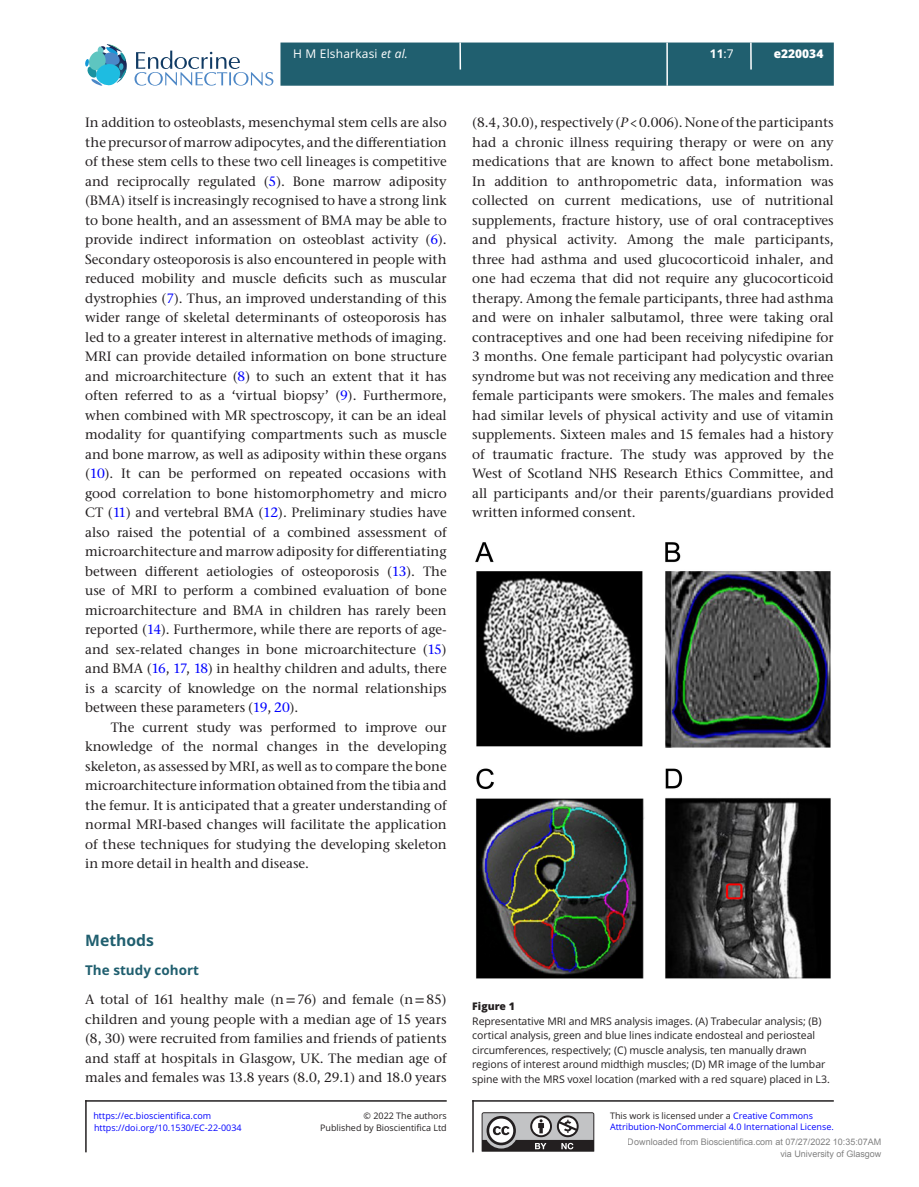
<style>
.page{position:relative;width:919px;height:1187px;background:#fff}
.page>*{position:absolute;margin:0;border:0;box-sizing:border-box;transform-origin:0 0}
.t1{font:700 15.75px "Open Sans";color:#205f6f}
.TXT{font:500 13.5px/19.5px "Stone Serif ITC Pro";color:#231f20;text-align:justify}
.TXI{font:500 13.5px/19.5px "Stone Serif ITC Pro";color:#231f20;text-align:justify}
.H2-H1{font:700 13.5px "Open Sans";color:#205f6f}
.t2{font:12px "Open Sans";letter-spacing:.015em;color:#fff}
.t3{font:800 12px "Open Sans";color:#fff}
.t4{font:700 12px "Open Sans";color:#fff}
.FC{font:10.5px/14.7px "Open Sans";letter-spacing:-.005em;color:#231f20}
.FC-2{font:800 10.5px "Open Sans";color:#231f20}
.t5{font:9px "Open Sans";color:#00f}
.t6{font:9px/11.6px "Open Sans";color:#231f20;text-align:right}
.t7{font:9px/12px "Arial";color:rgb(0 0 0/.5);text-align:right}
.s1{font-style:italic}
.s2{font-weight:400}
.s3{color:#00f}
.s4{font-family:"STIX Two Text"}
</style>
<div class="page">
<div style="left:280px;top:43px;width:553px;height:43px;background:#205f6f;border:2px solid #205f6f"></div>
<svg style="left:750px;top:43px;width:1px;height:27px"></svg>
<hr style="left:459px;top:43px;width:2px;height:27px;background:#fff">
<svg style="left:134px;top:51px;width:139px;height:35px"></svg>
<svg style="left:85px;top:44px;width:42px;height:42px"></svg>
<hr style="left:666px;top:43px;width:2px;height:43px;background:#fff">
<img style="left:475px;top:542px;width:356px;height:437px">
<svg style="left:481px;top:1112px;width:113px;height:39px;background:#8c8b8c"></svg>
<hr style="left:472px;top:1100px;width:361px;height:1px;background:#231f20">
<hr style="left:472px;top:1100px;width:1px;height:52px;background:#231f20">
<hr style="left:85px;top:1100px;width:361px;height:1px;background:#231f20">
<hr style="left:85px;top:1100px;width:2px;height:52px;background:#231f20">
<p class="t2" style="left:293px;top:46px;width:116px">H M Elsharkasi <span class="s1">et al.</span></p>
<p class="t3" style="left:773px;top:45px;width:51px">e220034</p>
<p class="t4" style="left:709px;top:46px;width:25px">11<span class="s2">:7</span></p>
<p class="TXT" style="left:85px;top:113px;width:363px">In addition to osteoblasts, mesenchymal stem cells are also the precursor of marrow adipocytes, and the differentiation of these stem cells to these two cell lineages is competitive and reciprocally regulated (<span class="s3">5</span>). Bone marrow adiposity (BMA) itself is increasingly recognised to have a strong link to bone health, and an assessment of BMA may be able to provide indirect information on osteoblast activity (<span class="s3">6</span>).<br>Secondary osteoporosis is also encountered in people with reduced mobility and muscle deficits such as muscular dystrophies (<span class="s3">7</span>). Thus, an improved understanding of this wider range of skeletal determinants of osteoporosis has led to a greater interest in alternative methods of imaging.<br>MRI can provide detailed information on bone structure and microarchitecture (<span class="s3">8</span>) to such an extent that it has often referred to as a ‘virtual biopsy’ (<span class="s3">9</span>). Furthermore, when combined with MR spectroscopy, it can be an ideal modality for quantifying compartments such as muscle and bone marrow, as well as adiposity within these organs (<span class="s3">10</span>). It can be performed on repeated occasions with good correlation to bone histomorphometry and micro CT (<span class="s3">11</span>) and vertebral BMA (<span class="s3">12</span>). Preliminary studies have also raised the potential of a combined assessment of microarchitecture and marrow adiposity for differentiating between different aetiologies of osteoporosis (<span class="s3">13</span>). The use of MRI to perform a combined evaluation of bone microarchitecture and BMA in children has rarely been reported (<span class="s3">14</span>). Furthermore, while there are reports of age&shy;and sex-related changes in bone microarchitecture (<span class="s3">15</span>) and BMA (<span class="s3">16</span>, <span class="s3">17</span>, <span class="s3">18</span>) in healthy children and adults, there is a scarcity of knowledge on the normal relationships between these parameters (<span class="s3">19</span>, <span class="s3">20</span>).</p>
<p class="TXI" style="left:85px;top:717px;width:363px;text-indent:26px">The current study was performed to improve our knowledge of the normal changes in the developing skeleton, as assessed by MRI, as well as to compare the bone microarchitecture information obtained from the tibia and the femur. It is anticipated that a greater understanding of normal MRI-based changes will facilitate the application of these techniques for studying the developing skeleton in more detail in health and disease.</p>
<p class="TXT" style="left:472px;top:113px;width:363px">(8.4, 30.0), respectively (<span class="s1">P</span>&lt;0.006). None of the participants had a chronic illness requiring therapy or were on any medications that are known to affect bone metabolism.<br>In addition to anthropometric data, information was collected on current medications, use of nutritional supplements, fracture history, use of oral contraceptives and physical activity. Among the male participants, three had asthma and used glucocorticoid inhaler, and one had eczema that did not require any glucocorticoid therapy. Among the female participants, three had asthma and were on inhaler salbutamol, three were taking oral contraceptives and one had been receiving nifedipine for 3 months. One female participant had polycystic ovarian syndrome but was not receiving any medication and three female participants were smokers. The males and females had similar levels of physical activity and use of vitamin supplements. Sixteen males and 15 females had a history of traumatic fracture. The study was approved by the West of Scotland NHS Research Ethics Committee, and all participants and/or their parents/guardians provided written informed consent.</p>
<h1 class="t1" style="left:85px;top:928px;width:70px">Methods</h1>
<p class="H2-H1" style="left:85px;top:960px;width:115px">The study cohort</p>
<p class="TXT" style="left:85px;top:989px;width:363px">A total of 161 healthy male (n<span class="s4">=</span>76) and female (n<span class="s4">=</span>85) children and young people with a median age of 15 years (8, 30) were recruited from families and friends of patients and staff at hospitals in Glasgow, UK. The median age of males and females was 13.8 years (8.0, 29.1) and 18.0 years</p>
<p class="FC-2" style="left:472px;top:997px;width:44px">Figure 1</p>
<p class="FC" style="left:472px;top:1012px;width:359px">Representative MRI and MRS analysis images. (A) Trabecular analysis; (B) cortical analysis, green and blue lines indicate endosteal and periosteal circumferences, respectively; (C) muscle analysis, ten manually drawn regions of interest around midthigh muscles; (D) MR image of the lumbar spine with the MRS voxel location (marked with a red square) placed in L3.</p>
<p class="t6" style="left:610px;top:1109px;width:204px">This work is licensed under a <span class="s3">Creative Commons</span></p>
<p class="t5" style="left:93px;top:1109px;width:119px">https://ec.bioscientifica.com</p>
<p class="t6" style="left:320px;top:1109px;width:128px">© 2022 The authors<br>Published by Bioscientifica Ltd</p>
<p class="t5" style="left:94px;top:1121px;width:149px">https://doi.org/10.1530/EC-22-0034</p>
<p class="t5" style="left:610px;top:1120px;width:225px">Attribution-NonCommercial 4.0 International License.</p>
<p class="t7" style="left:627px;top:1135px;width:255px">Downloaded from Bioscientifica.com at 07/27/2022 10:35:07AM via University of Glasgow</p>
</div>
